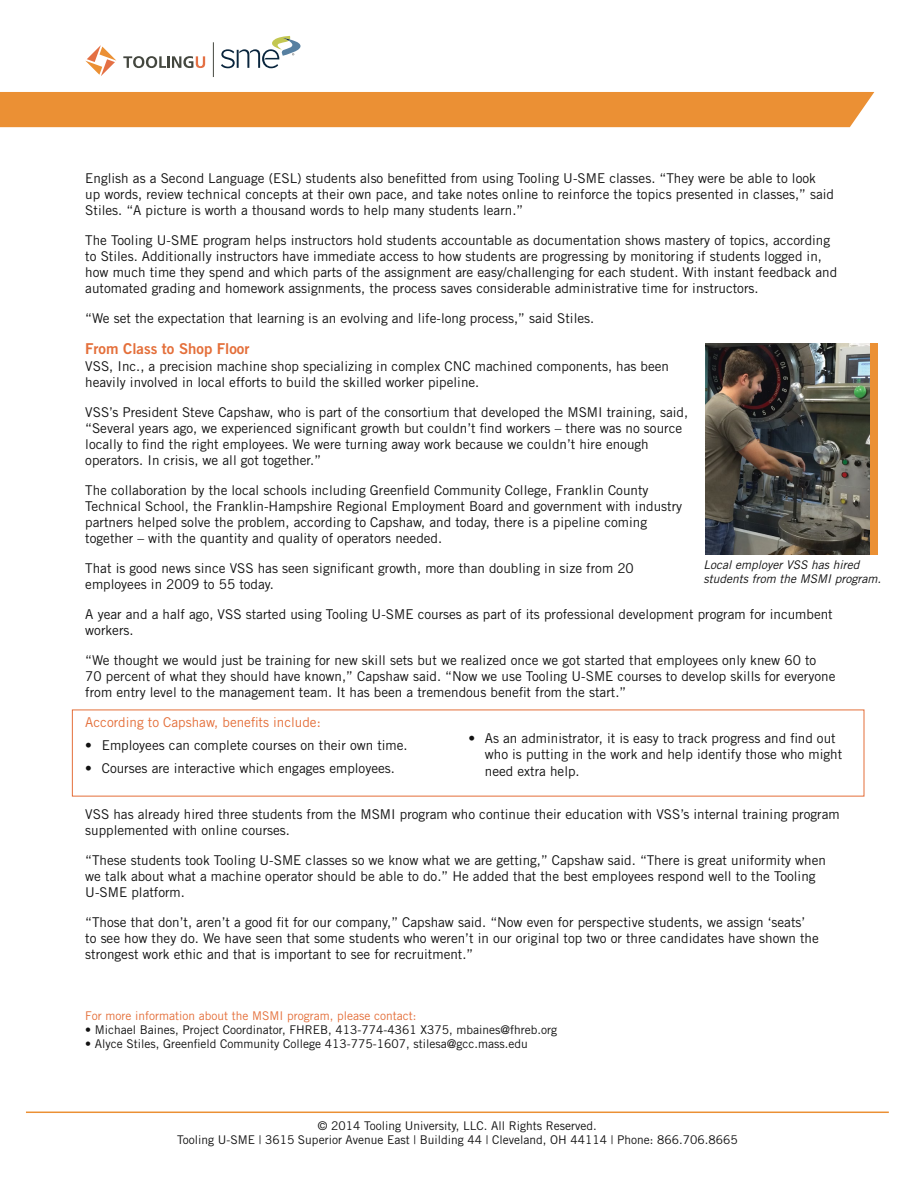
<style>
.page{position:relative;width:918px;height:1188px;background:#fff}
.page>*{position:absolute;margin:0;border:0;box-sizing:border-box;transform-origin:0 0}
.t1{font:15px "Trade Gothic LT Std Bd 2";color:#e46f3a}
.t2{font:13.5px/16.2px "Trade Gothic LT Std";color:#121212}
.t3{font:13.5px "Trade Gothic LT Std";color:#e46f3a}
.t4{font:12px/14.4px "Trade Gothic LT Std";color:#121212;text-align:center}
.t5{font:12px "Trade Gothic LT Std";color:#e46f3a}
.t6{font:italic 12px/14.4px "Trade Gothic LT Std";color:#121212}
</style>
<div class="page">
<hr style="left:26px;top:1112px;width:863px;height:1px;background:#eb9034">
<div style="left:0;top:92px;width:874px;height:35px;background:#eb9034"></div>
<hr style="left:213px;top:42px;width:1px;height:35px;background:#44473f">
<svg style="left:85px;top:45px;width:31px;height:31px"></svg>
<svg style="left:123px;top:56px;width:82px;height:12px"></svg>
<svg style="left:221px;top:36px;width:79px;height:32px"></svg>
<img style="left:706px;top:343px;width:164px;height:212px">
<div style="left:870px;top:343px;width:7px;height:212px;background:#eb9034"></div>
<p class="t2" style="left:85px;top:169px;width:750px">English as a Second Language (ESL) students also benefitted from using Tooling U-SME classes. “They were be able to look up words, review technical concepts at their own pace, and take notes online to reinforce the topics presented in classes,” said<br>Stiles. “A picture is worth a thousand words to help many students learn.”</p>
<p class="t2" style="left:85px;top:232px;width:753px">The Tooling U-SME program helps instructors hold students accountable as documentation shows mastery of topics, according to Stiles. Additionally instructors have immediate access to how students are progressing by monitoring if students logged in, how much time they spend and which parts of the assignment are easy/challenging for each student. With instant feedback and automated grading and homework assignments, the process saves considerable administrative time for instructors.</p>
<p class="t2" style="left:85px;top:310px;width:511px">“We set the expectation that learning is an evolving and life-long process,” said Stiles.</p>
<p class="t1" style="left:85px;top:340px;width:166px">From Class to Shop Floor</p>
<p class="t2" style="left:85px;top:358px;width:585px">VSS, Inc., a precision machine shop specializing in complex CNC machined components, has been heavily involved in local efforts to build the skilled worker pipeline.</p>
<p class="t2" style="left:85px;top:403px;width:604px">VSS’s President Steve Capshaw, who is part of the consortium that developed the MSMI training, said, “Several years ago, we experienced significant growth but couldn’t find workers – there was no source locally to find the right employees. We were turning away work because we couldn’t hire enough operators. In crisis, we all got together.”</p>
<p class="t2" style="left:85px;top:482px;width:598px">The collaboration by the local schools including Greenfield Community College, Franklin County Technical School, the Franklin-Hampshire Regional Employment Board and government with industry partners helped solve the problem, according to Capshaw, and today, there is a pipeline coming together – with the quantity and quality of operators needed.</p>
<p class="t2" style="left:85px;top:560px;width:550px">That is good news since VSS has seen significant growth, more than doubling in size from 20 employees in 2009 to 55 today.</p>
<p class="t2" style="left:85px;top:606px;width:749px">A year and a half ago, VSS started using Tooling U-SME courses as part of its professional development program for incumbent workers.</p>
<p class="t2" style="left:85px;top:652px;width:752px">“We thought we would just be training for new skill sets but we realized once we got started that employees only knew 60 to<br>70 percent of what they should have known,” Capshaw said. “Now we use Tooling U-SME courses to develop skills for everyone from entry level to the management team. It has been a tremendous benefit from the start.”</p>
<p class="t3" style="left:85px;top:714px;width:237px">According to Capshaw, benefits include:</p>
<p class="t2" style="left:85px;top:737px;width:324px">• Employees can complete courses on their own time.</p>
<p class="t2" style="left:85px;top:760px;width:311px">• Courses are interactive which engages employees.</p>
<p class="t6" style="left:704px;top:557px;width:179px">Local employer VSS has hired students from the MSMI program.</p>
<p class="t2" style="left:485px;top:730px;width:359px;text-indent:-16px">• As an administrator, it is easy to track progress and find out who is putting in the work and help identify those who might need extra help.</p>
<p class="t2" style="left:85px;top:806px;width:756px">VSS has already hired three students from the MSMI program who continue their education with VSS’s internal training program supplemented with online courses.</p>
<p class="t2" style="left:85px;top:852px;width:742px">“These students took Tooling U-SME classes so we know what we are getting,” Capshaw said. “There is great uniformity when we talk about what a machine operator should be able to do.” He added that the best employees respond well to the Tooling<br>U-SME platform.</p>
<p class="t2" style="left:85px;top:914px;width:735px">“Those that don’t, aren’t a good fit for our company,” Capshaw said. “Now even for perspective students, we assign ‘seats’ to see how they do. We have seen that some students who weren’t in our original top two or three candidates have shown the strongest work ethic and that is important to see for recruitment.”</p>
<p class="t5" style="left:85px;top:1008px;width:333px">For more information about the MSMI program, please contact:</p>
<p class="t4" style="left:85px;top:1022px;width:473px">• Michael Baines, Project Coordinator, FHREB, 413-774-4361 X375, mbaines@fhreb.org</p>
<p class="t4" style="left:85px;top:1037px;width:444px">• Alyce Stiles, Greenfield Community College 413-775-1607, stilesa@gcc.mass.edu</p>
<p class="t4" style="left:177px;top:1118px;width:562px">© 2014 Tooling University, LLC. All Rights Reserved.<br>Tooling U-SME | 3615 Superior Avenue East | Building 44 | Cleveland, OH 44114 | Phone: 866.706.8665</p>
</div>
